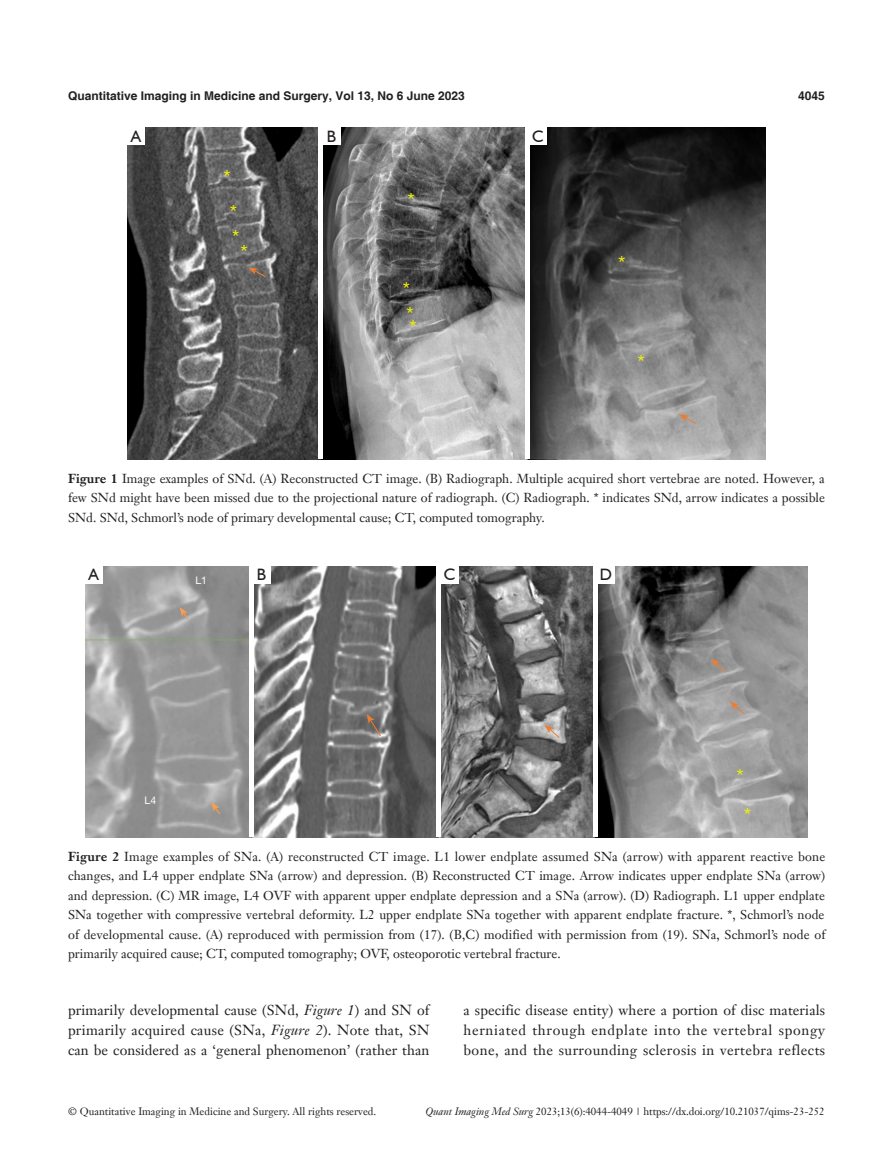
<style>
.page{position:relative;width:893px;height:1170px;background:#fff}
.page>*{position:absolute;margin:0;border:0;box-sizing:border-box;transform-origin:0 0}
.t1{font:21px "Helvetica Neue LT Pro";color:#ecec0c}
.t2{font:16.5px "Humanist 521 BT";color:#231f20}
.t3{font:14.25px/20px "Janson Text LT";letter-spacing:.025em;color:#231f20;text-align:justify}
.t4{font:12.75px/19.5px "Janson Text LT";color:#231f20;text-align:justify}
.ZY-nianjuanqi{font:700 12px "Helvetica";color:#231f20}
.ZY-doi{font:10.5px "Janson Text LT";letter-spacing:-.005em;color:#231f20}
.ZY-banquan{font:10.5px "Janson Text LT";color:#231f20}
.t5{font:10.5px "Helvetica Neue LT Pro";color:#fff}
.s1{font-weight:700}
.s2{font-style:italic}
</style>
<div class="page">
<img style="left:128px;top:128px;width:637px;height:331px">
<div style="left:128px;top:128px;width:17px;height:17px;background:#fff"></div>
<div style="left:323px;top:128px;width:17px;height:17px;background:#fff"></div>
<div style="left:529px;top:128px;width:17px;height:17px;background:#fff"></div>
<hr style="left:319px;top:128px;width:4px;height:331px;background:#fff">
<hr style="left:525px;top:128px;width:4px;height:331px;background:#fff">
<svg style="left:248px;top:267px;width:18px;height:11px"></svg>
<svg style="left:679px;top:414px;width:18px;height:10px"></svg>
<img style="left:85px;top:566px;width:723px;height:271px">
<div style="left:85px;top:566px;width:17px;height:17px;background:#fff"></div>
<div style="left:253px;top:566px;width:17px;height:17px;background:#fff"></div>
<div style="left:441px;top:566px;width:17px;height:17px;background:#fff"></div>
<div style="left:598px;top:566px;width:17px;height:17px;background:#fff"></div>
<hr style="left:249px;top:566px;width:4px;height:271px;background:#fff">
<hr style="left:437px;top:566px;width:4px;height:271px;background:#fff">
<div style="left:593px;top:566px;width:5px;height:271px;background:#fff"></div>
<svg style="left:730px;top:701px;width:15px;height:14px"></svg>
<svg style="left:711px;top:658px;width:16px;height:14px"></svg>
<svg style="left:544px;top:724px;width:16px;height:14px"></svg>
<svg style="left:367px;top:713px;width:14px;height:24px"></svg>
<svg style="left:211px;top:802px;width:10px;height:12px"></svg>
<svg style="left:179px;top:607px;width:10px;height:13px"></svg>
<p class="ZY-nianjuanqi" style="left:68px;top:88px;width:398px">Quantitative Imaging in Medicine and Surgery, Vol 13, No 6 June 2023</p>
<p class="ZY-nianjuanqi" style="left:798px;top:88px;width:28px">4045</p>
<p class="t2" style="left:131px;top:126px;width:12px">A</p>
<p class="t2" style="left:327px;top:126px;width:11px">B</p>
<p class="t2" style="left:532px;top:126px;width:13px">C</p>
<p class="t1" style="left:223px;top:164px;width:9px">*</p>
<p class="t1" style="left:230px;top:199px;width:9px">*</p>
<p class="t1" style="left:232px;top:224px;width:9px">*</p>
<p class="t1" style="left:241px;top:239px;width:9px">*</p>
<p class="t1" style="left:408px;top:187px;width:9px">*</p>
<p class="t1" style="left:403px;top:277px;width:9px">*</p>
<p class="t1" style="left:407px;top:301px;width:9px">*</p>
<p class="t1" style="left:410px;top:314px;width:9px">*</p>
<p class="t1" style="left:618px;top:250px;width:9px">*</p>
<p class="t1" style="left:637px;top:349px;width:9px">*</p>
<p class="t4" style="left:68px;top:468px;width:758px"><span class="s1">Figure 1</span> Image examples of SNd. (A) Reconstructed CT image. (B) Radiograph. Multiple acquired short vertebrae are noted. However, a few SNd might have been missed due to the projectional nature of radiograph. (C) Radiograph. * indicates SNd, arrow indicates a possible SNd. SNd, Schmorl’s node of primary developmental cause; CT, computed tomography.</p>
<p class="t2" style="left:88px;top:564px;width:12px">A</p>
<p class="t2" style="left:257px;top:564px;width:11px">B</p>
<p class="t2" style="left:444px;top:564px;width:13px">C</p>
<p class="t2" style="left:600px;top:564px;width:14px">D</p>
<p class="t5" style="left:195px;top:574px;width:13px">L1</p>
<p class="t5" style="left:145px;top:793px;width:13px">L4</p>
<p class="t1" style="left:737px;top:763px;width:9px">*</p>
<p class="t1" style="left:744px;top:802px;width:9px">*</p>
<p class="t4" style="left:68px;top:846px;width:759px"><span class="s1">Figure 2</span> Image examples of SNa. (A) reconstructed CT image. L1 lower endplate assumed SNa (arrow) with apparent reactive bone changes, and L4 upper endplate SNa (arrow) and depression. (B) Reconstructed CT image. Arrow indicates upper endplate SNa (arrow) and depression. (C) MR image, L4 OVF with apparent upper endplate depression and a SNa (arrow). (D) Radiograph. L1 upper endplate SNa together with compressive vertebral deformity. L2 upper endplate SNa together with apparent endplate fracture. *, Schmorl’s node of developmental cause. (A) reproduced with permission from (17). (B,C) modified with permission from (19). SNa, Schmorl’s node of primarily acquired cause; CT, computed tomography; OVF, osteoporotic vertebral fracture.</p>
<p class="t3" style="left:68px;top:999px;width:363px">primarily developmental cause (SNd, <span class="s2">Figure 1</span>) and SN of primarily acquired cause (SNa, <span class="s2">Figure 2</span>). Note that, SN can be considered as a ‘general phenomenon’ (rather than</p>
<p class="t3" style="left:463px;top:999px;width:363px">a specific disease entity) where a portion of disc materials herniated through endplate into the vertebral spongy bone, and the surrounding sclerosis in vertebra reflects</p>
<p class="ZY-banquan" style="left:68px;top:1104px;width:310px">© Quantitative Imaging in Medicine and Surgery. All rights reserved.</p>
<p class="ZY-doi" style="left:425px;top:1104px;width:401px"><span class="s2">Quant Imaging Med Surg</span> 2023;13(6):4044-4049 | https://dx.doi.org/10.21037/qims-23-252</p>
</div>
